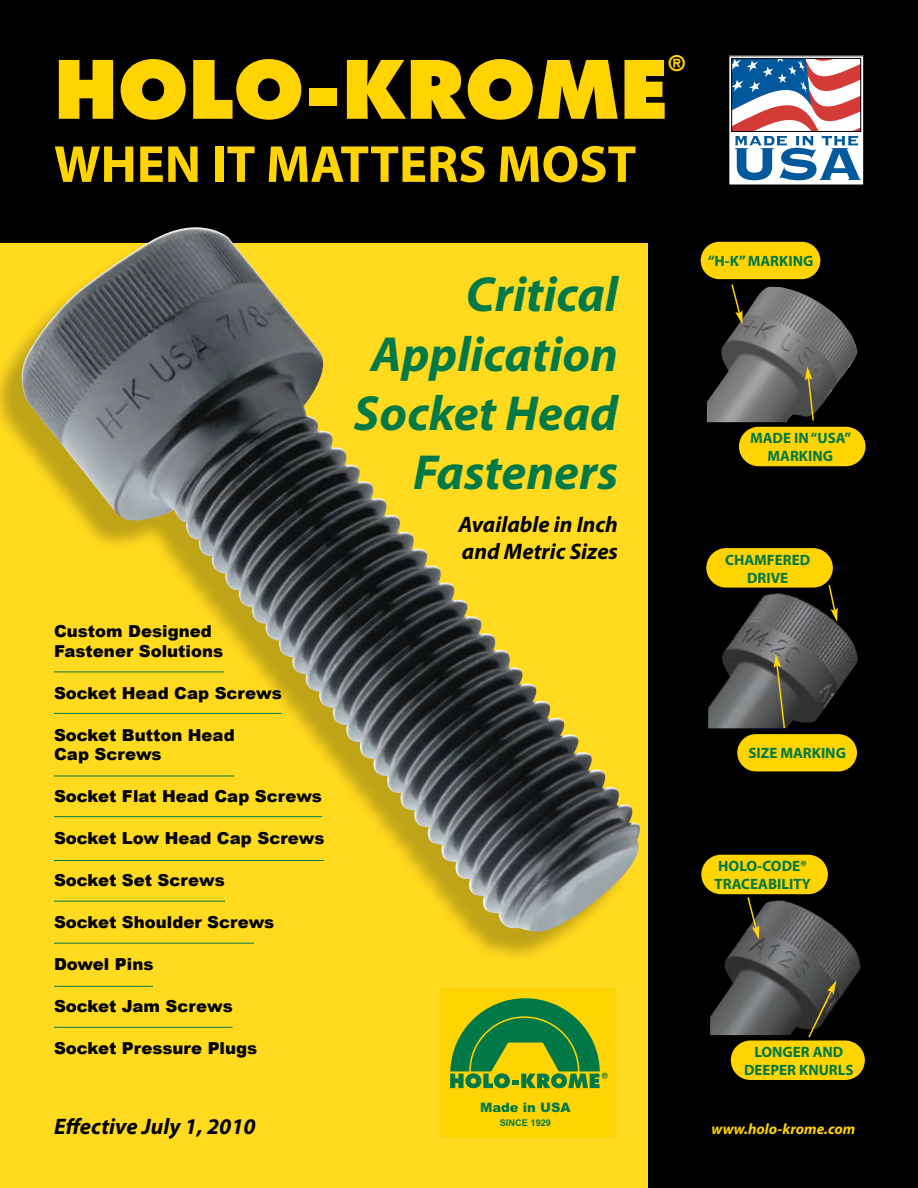
<style>
.page{position:relative;width:918px;height:1188px;background:#fff}
.page>*{position:absolute;margin:0;border:0;box-sizing:border-box;transform-origin:0 0}
.t1{font:800 78px "Futura";color:#ffd400}
.t2{font:700 52.5px "Myriad Pro";color:#ffd400}
.t3{font:italic 700 49.5px/59.4px "Myriad Pro";color:#007947;text-align:right}
.t4{font:italic 700 22.5px/27px "Myriad Pro";color:#000}
.t5{font:800 21px "Futura";color:#ffd400}
.t6{font:900 16.5px/19.8px "Arial";color:#000}
.t7{font:700 15px/18px "Myriad Pro";color:#007947;text-align:center}
.t8{font:italic 700 15px "Myriad Pro";color:#ffd400}
.t9{font:900 13.05px "Arial";color:#007947}
.t10{font:700 9.3px "Arial";color:#007947}
</style>
<div class="page">
<div style="left:0;top:0;width:665px;height:1188px;background:#ffda1f"></div>
<div style="left:648px;top:160px;width:270px;height:1028px;background:#000"></div>
<div style="left:0;top:0;width:918px;height:242px;background:#000"></div>
<div style="left:440px;top:988px;width:175px;height:149px;background:#ffd403"></div>
<svg style="left:450px;top:998px;width:158px;height:90px"></svg>
<img style="left:707px;top:287px;width:150px;height:135px">
<div style="left:701px;top:242px;width:119px;height:37px;background:#ffd400;border-radius:19px"></div>
<svg style="left:731px;top:284px;width:12px;height:41px"></svg>
<svg style="left:805px;top:366px;width:9px;height:55px"></svg>
<div style="left:739px;top:427px;width:127px;height:39px;background:#ffd400;border-radius:20px"></div>
<img style="left:710px;top:900px;width:151px;height:135px">
<svg style="left:747px;top:897px;width:12px;height:43px"></svg>
<svg style="left:808px;top:980px;width:28px;height:57px"></svg>
<div style="left:731px;top:1040px;width:134px;height:40px;background:#ffd400;border-radius:20px"></div>
<div style="left:701px;top:855px;width:127px;height:39px;background:#ffd400;border-radius:20px"></div>
<img style="left:708px;top:593px;width:150px;height:135px">
<div style="left:737px;top:734px;width:120px;height:37px;background:#ffd400;border-radius:19px"></div>
<svg style="left:829px;top:585px;width:9px;height:37px"></svg>
<svg style="left:774px;top:654px;width:11px;height:74px"></svg>
<div style="left:706px;top:548px;width:127px;height:40px;background:#ffd400;border-radius:20px"></div>
<svg style="left:731px;top:58px;width:131px;height:125px"></svg>
<svg style="left:732px;top:60px;width:129px;height:120px;background:#a1a5bb"></svg>
<div style="left:731px;top:58px;width:130px;height:74px;border:1px solid #000"></div>
<div style="left:0;top:234px;width:632px;height:728px;background:#000;opacity:.25"></div>
<img style="left:16px;top:227px;width:632px;height:708px">
<hr style="left:54px;top:672px;width:170px;height:1px;background:#007947">
<hr style="left:54px;top:713px;width:228px;height:1px;background:#007947">
<hr style="left:54px;top:776px;width:180px;height:1px;background:#007947">
<hr style="left:54px;top:816px;width:268px;height:1px;background:#007947">
<hr style="left:54px;top:860px;width:270px;height:1px;background:#007947">
<hr style="left:54px;top:901px;width:171px;height:1px;background:#007947">
<hr style="left:54px;top:943px;width:200px;height:1px;background:#007947">
<hr style="left:54px;top:986px;width:99px;height:1px;background:#007947">
<hr style="left:54px;top:1027px;width:179px;height:1px;background:#007947">
<h1 class="t1" style="left:54px;top:42px;width:616px">HOLO-KROME</h1>
<p class="t5" style="left:669px;top:50px;width:18px">®</p>
<h2 class="t2" style="left:54px;top:130px;width:584px">WHEN IT MATTERS MOST</h2>
<p class="t6" style="left:54px;top:621px;width:171px">Custom Designed<br>Fastener Solutions</p>
<p class="t6" style="left:54px;top:682px;width:229px">Socket Head Cap Screws</p>
<p class="t6" style="left:54px;top:724px;width:182px">Socket Button Head<br>Cap Screws</p>
<p class="t6" style="left:54px;top:786px;width:270px">Socket Flat Head Cap Screws</p>
<p class="t6" style="left:54px;top:828px;width:272px">Socket Low Head Cap Screws</p>
<p class="t6" style="left:54px;top:870px;width:172px">Socket Set Screws</p>
<p class="t6" style="left:54px;top:912px;width:222px">Socket Shoulder Screws</p>
<p class="t6" style="left:54px;top:954px;width:101px">Dowel Pins</p>
<p class="t6" style="left:54px;top:996px;width:180px">Socket Jam Screws</p>
<p class="t6" style="left:54px;top:1038px;width:205px">Socket Pressure Plugs</p>
<h3 class="t4" style="left:54px;top:1112px;width:203px">Effective July 1, 2010</h3>
<h3 class="t3" style="left:354px;top:263px;width:266px">Critical<br>Application<br>Socket Head<br>Fasteners</h3>
<h3 class="t4" style="left:459px;top:510px;width:161px">Available in Inch and Metric Sizes</h3>
<p class="t9" style="left:480px;top:1098px;width:92px">Made in USA</p>
<p class="t10" style="left:500px;top:1117px;width:53px">SINCE 1929</p>
<p class="t7" style="left:708px;top:252px;width:107px">“H-K” MARKING</p>
<p class="t7" style="left:750px;top:429px;width:103px">MADE IN “USA”<br>MARKING</p>
<p class="t7" style="left:725px;top:550px;width:87px">CHAMFERED<br>DRIVE</p>
<p class="t7" style="left:748px;top:744px;width:99px">SIZE MARKING</p>
<p class="t7" style="left:715px;top:857px;width:98px;text-align:left">HOLO-CODE®<br>TRACEABILITY</p>
<p class="t7" style="left:744px;top:1043px;width:111px">LONGER AND<br>DEEPER KNURLS</p>
<p class="t8" style="left:711px;top:1119px;width:145px">www.holo-krome.com</p>
</div>
